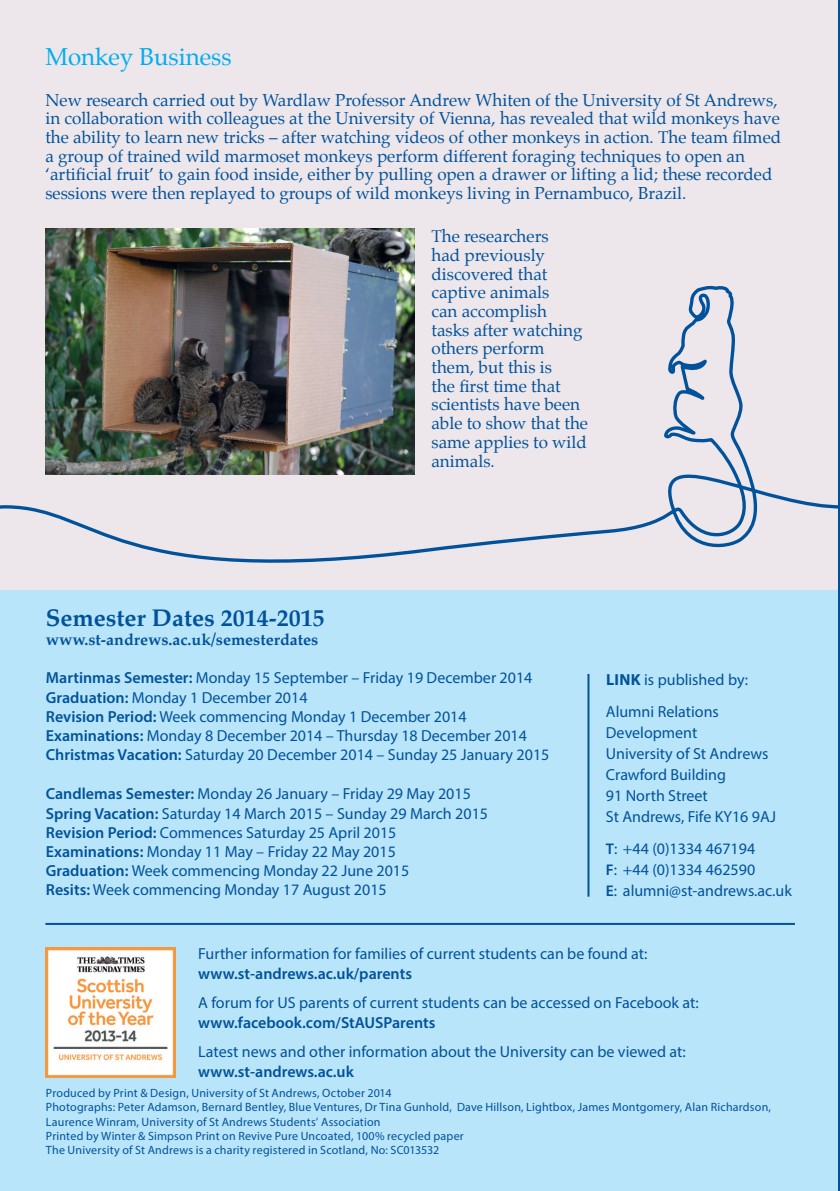
<style>
.page{position:relative;width:840px;height:1191px;background:#fff}
.page>*{position:absolute;margin:0;border:0;box-sizing:border-box;transform-origin:0 0}
.t1{font:700 24px "Palatino";color:#01529a}
.t2{font:24px "Palatino";color:#00aeef}
.t3{font:17px/18.8px "Palatino";color:#01529a}
.t4{font:16px/19.2px "Myriad Pro";color:#01529a}
.t5{font:700 16px "Palatino";color:#01529a}
.t6{font:12px "Myriad Pro";letter-spacing:.015em;color:#01529a}
.s1{font-weight:600}
.s2{font-weight:700}
.s3{font-weight:600;font-size:15.6px}
</style>
<div class="page">
<div style="left:0;top:0;width:839px;height:590px;background:#ede6ea"></div>
<div style="left:0;top:590px;width:838px;height:601px;background:#b9e5fa"></div>
<hr style="left:587px;top:674px;width:2px;height:222px;background:#01529a">
<hr style="left:838px;top:0;width:1px;height:1191px;background:#01529a">
<hr style="left:45px;top:923px;width:749px;height:2px;background:#01529a">
<img style="left:45px;top:947px;width:130px;height:130px">
<img style="left:45px;top:228px;width:369px;height:55px">
<svg style="left:0;top:283px;width:838px;height:560px"></svg>
<p class="t2" style="left:45px;top:37px;width:188px">Monkey Business</p>
<p class="t3" style="left:45px;top:90px;width:736px">New research carried out by Wardlaw Professor Andrew Whiten of the University of St Andrews, in collaboration with colleagues at the University of Vienna, has revealed that wild monkeys have the ability to learn new tricks – after watching videos of other monkeys in action. The team filmed a group of trained wild marmoset monkeys perform different foraging techniques to open an ‘artificial fruit’ to gain food inside, either by pulling open a drawer or lifting a lid; these recorded sessions were then replayed to groups of wild monkeys living in Pernambuco, Brazil.</p>
<p class="t3" style="left:431px;top:227px;width:119px">The researchers had previously discovered that captive animals</p>
<p class="t3" style="left:431px;top:302px;width:117px">can accomplish</p>
<p class="t3" style="left:431px;top:320px;width:152px">tasks after watching others perform</p>
<p class="t3" style="left:431px;top:358px;width:158px">them, but this is<br>the first time that scientists have been able to show that the same applies to wild animals.</p>
<p class="t1" style="left:46px;top:597px;width:280px">Semester Dates 2014-2015</p>
<p class="t5" style="left:46px;top:626px;width:274px">www.st-andrews.ac.uk/semesterdates</p>
<p class="t4" style="left:46px;top:668px;width:505px"><span class="s1">Martinmas Semester:</span> Monday 15 September – Friday 19 December 2014<br><span class="s1">Graduation:</span> Monday 1 December 2014<br><span class="s1">Revision Period:</span> Week commencing Monday 1 December 2014<br><span class="s1">Examinations:</span> Monday 8 December 2014 – Thursday 18 December 2014<br><span class="s1">Christmas Vacation:</span> Saturday 20 December 2014 – Sunday 25 January 2015</p>
<p class="t4" style="left:46px;top:784px;width:443px"><span class="s1">Candlemas Semester:</span> Monday 26 January – Friday 29 May 2015<br><span class="s1">Spring Vacation:</span> Saturday 14 March 2015 – Sunday 29 March 2015<br><span class="s1">Revision Period:</span> Commences Saturday 25 April 2015<br><span class="s1">Examinations:</span> Monday 11 May – Friday 22 May 2015<br><span class="s1">Graduation:</span> Week commencing Monday 22 June 2015<br><span class="s1">Resits:</span> Week commencing Monday 17 August 2015</p>
<p class="t4" style="left:605px;top:669px;width:143px"><span class="s2">LINK</span> is published by:</p>
<p class="t4" style="left:605px;top:701px;width:114px">Alumni Relations</p>
<p class="t4" style="left:605px;top:722px;width:93px">Development</p>
<p class="t4" style="left:605px;top:743px;width:164px">University of St Andrews</p>
<p class="t4" style="left:605px;top:764px;width:122px">Crawford Building</p>
<p class="t4" style="left:605px;top:785px;width:103px">91 North Street</p>
<p class="t4" style="left:605px;top:806px;width:172px">St Andrews, Fife KY16 9AJ</p>
<p class="t4" style="left:605px;top:839px;width:151px"><span class="s3">T</span>: +44 (0)1334 467194</p>
<p class="t4" style="left:605px;top:860px;width:151px"><span class="s3">F</span>: +44 (0)1334 462590</p>
<p class="t4" style="left:605px;top:881px;width:187px"><span class="s3">E</span>: alumni@st-andrews.ac.uk</p>
<p class="t4" style="left:198px;top:943px;width:450px;line-height:20px">Further information for families of current students can be found at: <span class="s1">www.st-andrews.ac.uk/parents</span></p>
<p class="t4" style="left:198px;top:992px;width:501px;line-height:20px">A forum for US parents of current students can be accessed on Facebook at: <span class="s1">www.facebook.com/StAUSParents</span></p>
<p class="t4" style="left:198px;top:1041px;width:488px;line-height:20px">Latest news and other information about the University can be viewed at: <span class="s1">www.st-andrews.ac.uk</span></p>
<p class="t6" style="left:46px;top:1085px;width:347px">Produced by Print &amp; Design, University of St Andrews, October 2014</p>
<p class="t6" style="left:46px;top:1099px;width:726px">Photographs: Peter Adamson, Bernard Bentley, Blue Ventures, Dr Tina Gunhold, Dave Hillson, Lightbox, James Montgomery, Alan Richardson,</p>
<p class="t6" style="left:46px;top:1114px;width:336px">Laurence Winram, University of St Andrews Students’ Association</p>
<p class="t6" style="left:46px;top:1128px;width:419px">Printed by Winter &amp; Simpson Print on Revive Pure Uncoated, 100% recycled paper</p>
<p class="t6" style="left:46px;top:1143px;width:395px">The University of St Andrews is a charity registered in Scotland, No: SC013532</p>
</div>
